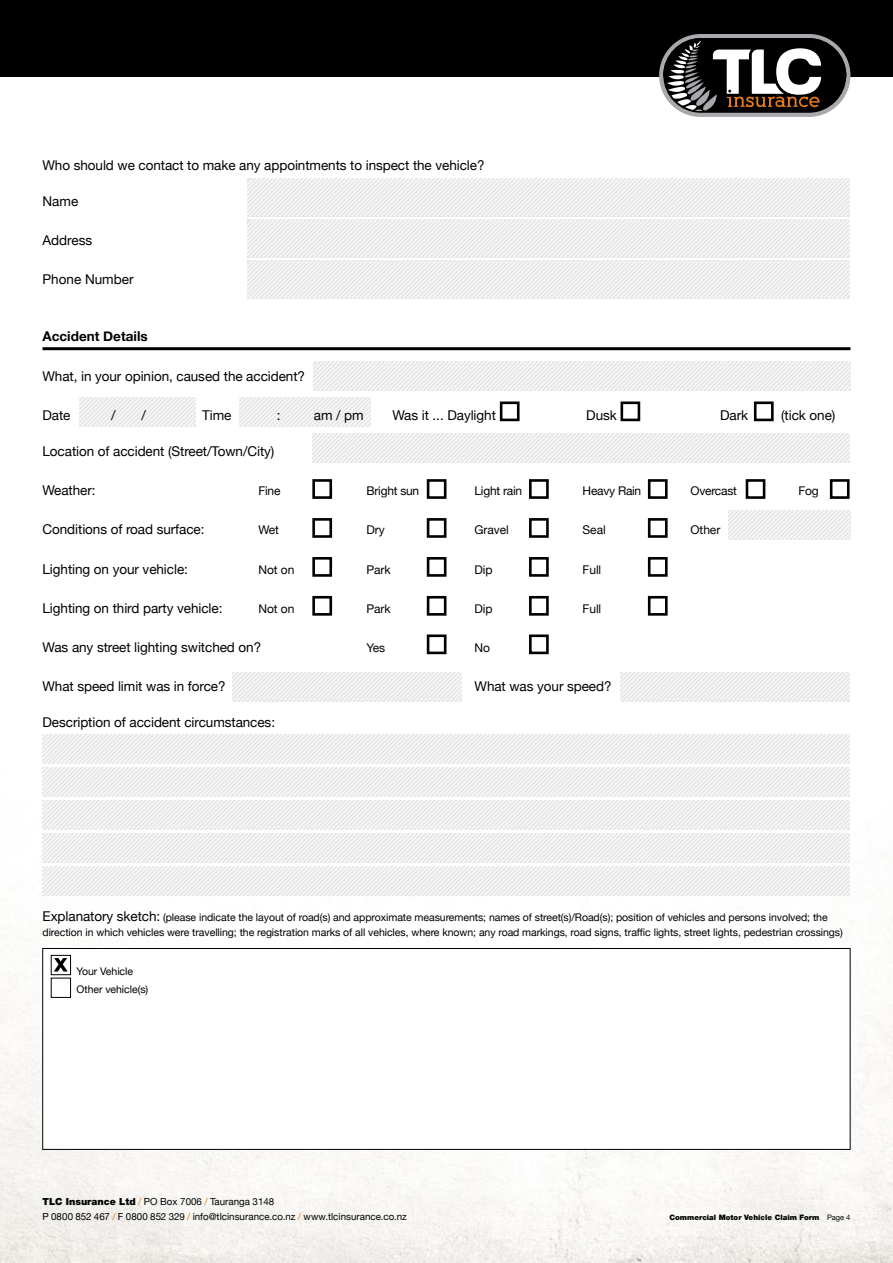
<style>
.page{position:relative;width:893px;height:1263px;background:#fff}
.page>*{position:absolute;margin:0;border:0;box-sizing:border-box;transform-origin:0 0}
.t1{font:13.5px "Helvetica Neue";letter-spacing:-.005em;color:#000}
.t2{font:700 13.5px "Helvetica Neue";color:#000}
.t3{font:12px "Helvetica Neue";letter-spacing:-.005em;color:#000}
.t4{font:10.5px/15px "Helvetica Neue";letter-spacing:-.005em;color:#000}
.t5{font:9.75px/15px "Helvetica Neue";color:#000}
.t6{font:900 7.5px "Helvetica Neue LT Std";color:#000}
.s1{font-size:13.5px}
.s2{font-family:"Helvetica Neue LT Std";font-weight:900}
.s3{color:#e87d1e}
.s4{font-family:"Helvetica Neue";font-weight:400}
</style>
<div class="page">
<img style="left:0;top:77px;width:893px;height:1186px">
<div style="left:0;top:0;width:893px;height:77px;background:#000"></div>
<svg style="left:659px;top:34px;width:191px;height:83px"></svg>
<hr style="left:43px;top:347px;width:807px;height:3px;background:#000">
<svg style="left:248px;top:178px;width:602px;height:120px"></svg>
<svg style="left:313px;top:361px;width:538px;height:30px"></svg>
<svg style="left:312px;top:433px;width:538px;height:30px"></svg>
<div style="left:500px;top:401px;width:20px;height:20px;border:3px solid #000"></div>
<div style="left:620px;top:401px;width:20px;height:20px;border:3px solid #000"></div>
<svg style="left:79px;top:397px;width:117px;height:30px"></svg>
<svg style="left:240px;top:397px;width:131px;height:30px"></svg>
<div style="left:754px;top:401px;width:20px;height:20px;border:3px solid #000"></div>
<svg style="left:620px;top:672px;width:230px;height:30px"></svg>
<svg style="left:232px;top:672px;width:229px;height:30px"></svg>
<svg style="left:42px;top:734px;width:808px;height:162px"></svg>
<div style="left:43px;top:948px;width:807px;height:201px;background:#fff"></div>
<div style="left:43px;top:948px;width:807px;height:201px;border:1px solid #000"></div>
<div style="left:312px;top:479px;width:20px;height:20px;border:3px solid #000"></div>
<div style="left:312px;top:518px;width:20px;height:20px;border:3px solid #000"></div>
<div style="left:312px;top:557px;width:20px;height:20px;border:3px solid #000"></div>
<div style="left:312px;top:596px;width:20px;height:20px;border:3px solid #000"></div>
<div style="left:427px;top:479px;width:19px;height:20px;border:3px solid #000"></div>
<div style="left:427px;top:518px;width:19px;height:20px;border:3px solid #000"></div>
<div style="left:427px;top:557px;width:19px;height:20px;border:3px solid #000"></div>
<div style="left:427px;top:596px;width:19px;height:20px;border:3px solid #000"></div>
<div style="left:529px;top:479px;width:20px;height:20px;border:3px solid #000"></div>
<div style="left:529px;top:518px;width:20px;height:20px;border:3px solid #000"></div>
<div style="left:529px;top:557px;width:20px;height:20px;border:3px solid #000"></div>
<div style="left:529px;top:596px;width:20px;height:20px;border:3px solid #000"></div>
<div style="left:648px;top:479px;width:20px;height:20px;border:3px solid #000"></div>
<div style="left:648px;top:518px;width:20px;height:20px;border:3px solid #000"></div>
<div style="left:648px;top:557px;width:20px;height:20px;border:3px solid #000"></div>
<div style="left:648px;top:596px;width:20px;height:20px;border:3px solid #000"></div>
<div style="left:746px;top:479px;width:19px;height:20px;border:3px solid #000"></div>
<div style="left:830px;top:479px;width:20px;height:20px;border:3px solid #000"></div>
<svg style="left:728px;top:510px;width:122px;height:30px"></svg>
<div style="left:427px;top:634px;width:19px;height:20px;border:3px solid #000"></div>
<div style="left:529px;top:634px;width:20px;height:20px;border:3px solid #000"></div>
<div style="left:51px;top:955px;width:20px;height:20px;border:1px solid #000"></div>
<svg style="left:54px;top:958px;width:14px;height:13px"></svg>
<p class="t1" style="left:43px;top:155px;width:443px">Who should we contact to make any appointments to inspect the vehicle?</p>
<p class="t1" style="left:43px;top:191px;width:37px">Name</p>
<p class="t1" style="left:43px;top:230px;width:51px">Address</p>
<p class="t1" style="left:43px;top:270px;width:93px">Phone Number</p>
<p class="t2" style="left:43px;top:326px;width:107px">Accident Details</p>
<p class="t1" style="left:43px;top:366px;width:264px">What, in your opinion, caused the accident?</p>
<p class="t1" style="left:43px;top:405px;width:30px">Date</p>
<p class="t1" style="left:111px;top:405px;width:6px">/</p>
<p class="t1" style="left:141px;top:405px;width:6px">/</p>
<p class="t1" style="left:202px;top:405px;width:31px">Time</p>
<p class="t1" style="left:277px;top:405px;width:5px">:</p>
<p class="t1" style="left:314px;top:405px;width:51px">am / pm</p>
<p class="t1" style="left:392px;top:405px;width:105px">Was it ... Daylight</p>
<p class="t1" style="left:586px;top:405px;width:32px">Dusk</p>
<p class="t1" style="left:720px;top:405px;width:30px">Dark</p>
<p class="t1" style="left:781px;top:405px;width:56px">(tick one)</p>
<p class="t1" style="left:43px;top:441px;width:233px">Location of accident (Street/Town/City)</p>
<p class="t1" style="left:43px;top:481px;width:55px">Weather:</p>
<p class="t3" style="left:259px;top:482px;width:23px">Fine</p>
<p class="t3" style="left:367px;top:482px;width:54px">Bright sun</p>
<p class="t3" style="left:475px;top:482px;width:49px">Light rain</p>
<p class="t3" style="left:583px;top:482px;width:60px">Heavy Rain</p>
<p class="t3" style="left:691px;top:482px;width:48px">Overcast</p>
<p class="t3" style="left:799px;top:482px;width:22px">Fog</p>
<p class="t1" style="left:43px;top:520px;width:164px">Conditions of road surface:</p>
<p class="t3" style="left:259px;top:521px;width:22px">Wet</p>
<p class="t3" style="left:367px;top:521px;width:20px">Dry</p>
<p class="t3" style="left:475px;top:521px;width:36px">Gravel</p>
<p class="t3" style="left:583px;top:521px;width:25px">Seal</p>
<p class="t3" style="left:691px;top:521px;width:31px">Other</p>
<p class="t1" style="left:43px;top:559px;width:147px">Lighting on your vehicle:</p>
<p class="t3" style="left:259px;top:561px;width:37px">Not on</p>
<p class="t3" style="left:367px;top:561px;width:26px">Park</p>
<p class="t3" style="left:475px;top:561px;width:20px">Dip</p>
<p class="t3" style="left:583px;top:561px;width:20px">Full</p>
<p class="t1" style="left:43px;top:598px;width:181px">Lighting on third party vehicle:</p>
<p class="t3" style="left:259px;top:600px;width:37px">Not on</p>
<p class="t3" style="left:367px;top:600px;width:26px">Park</p>
<p class="t3" style="left:475px;top:600px;width:20px">Dip</p>
<p class="t3" style="left:583px;top:600px;width:20px">Full</p>
<p class="t1" style="left:43px;top:638px;width:220px">Was any street lighting switched on?</p>
<p class="t3" style="left:367px;top:639px;width:20px">Yes</p>
<p class="t3" style="left:475px;top:639px;width:17px">No</p>
<p class="t1" style="left:43px;top:677px;width:185px">What speed limit was in force?</p>
<p class="t1" style="left:475px;top:677px;width:138px">What was your speed?</p>
<p class="t1" style="left:43px;top:713px;width:234px">Description of accident circumstances:</p>
<p class="t4" style="left:43px;top:910px;width:802px"><span class="s1">Explanatory sketch:</span> (please indicate the layout of road(s) and approximate measurements; names of street(s)/Road(s); position of vehicles and persons involved; the direction in which vehicles were travelling; the registration marks of all vehicles, where known; any road markings, road signs, traffic lights, street lights, pedestrian crossings)</p>
<p class="t4" style="left:77px;top:963px;width:73px;line-height:18px">Your Vehicle<br>Other vehicle(s)</p>
<p class="t5" style="left:43px;top:1195px;width:366px"><span class="s2">TLC Insurance Ltd</span> <span class="s3">/</span> PO Box 7006 <span class="s3">/</span> Tauranga 3148<br>P 0800 852 467 <span class="s3">/</span> F 0800 852 329 <span class="s3">/</span> info@tlcinsurance.co.nz <span class="s3">/</span> www.tlcinsurance.co.nz</p>
<p class="t6" style="left:670px;top:1213px;width:182px">Commercial Motor Vehicle Claim Form <span class="s4">Page 4</span></p>
</div>
